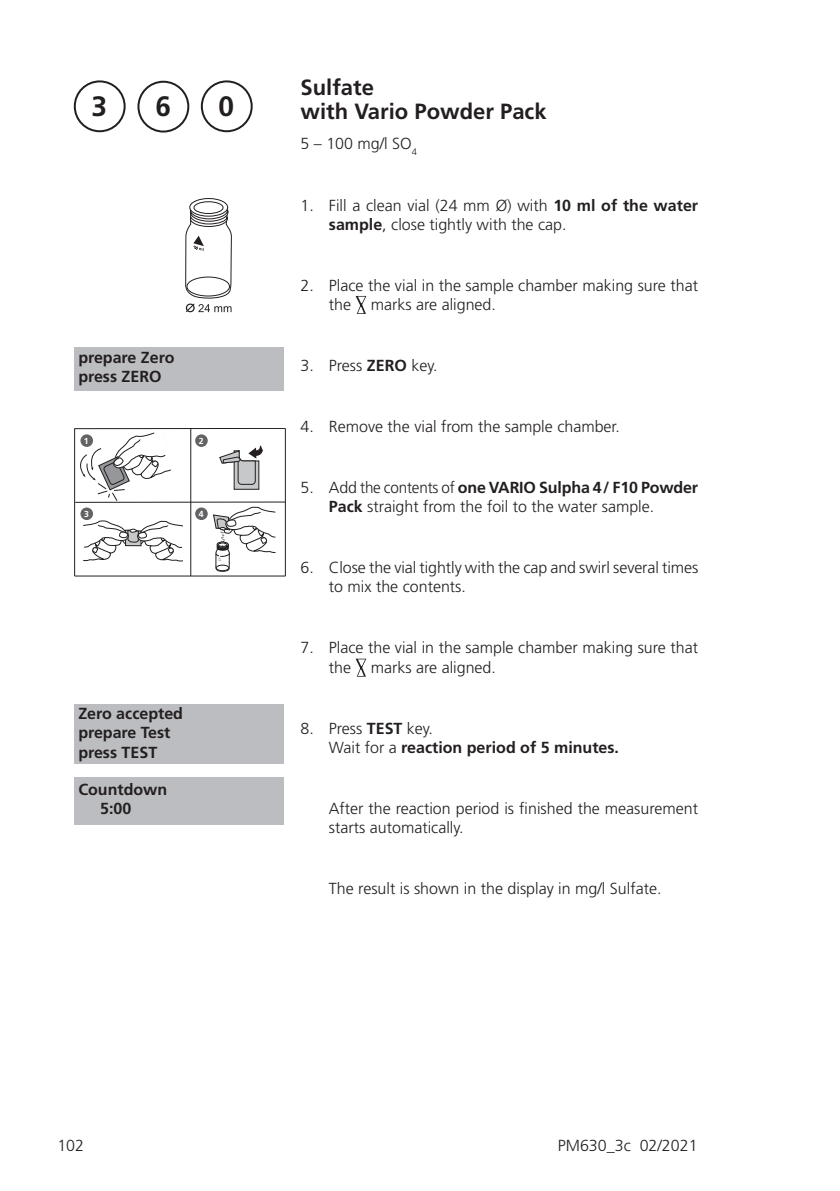
<style>
.page{position:relative;width:840px;height:1191px;background:#fff}
.page>*{position:absolute;margin:0;border:0;box-sizing:border-box;transform-origin:0 0}
.t1{font:700 28px "Frutiger LT";color:#231f20}
.t2{font:700 22px/24.2px "Frutiger LT";color:#231f20}
.t3{font:300 16px/19.2px "Frutiger LT";color:#231f20}
.t4{font:700 16px/19.2px "Frutiger LT";color:#231f20}
.t5{font:700 8.8px "Frutiger";color:#fff}
.s1{font-weight:700}
.s2{font-weight:300}
</style>
<div class="page">
<svg style="left:355px;top:296px;width:11px;height:18px"></svg>
<svg style="left:355px;top:658px;width:11px;height:18px"></svg>
<div style="left:74px;top:347px;width:210px;height:43px;background:#bcbdc0"></div>
<div style="left:74px;top:703px;width:210px;height:60px;background:#bcbdc0"></div>
<div style="left:74px;top:778px;width:210px;height:47px;background:#bcbdc0"></div>
<svg style="left:83px;top:520px;width:100px;height:41px"></svg>
<div style="left:195px;top:434px;width:12px;height:13px;background:#636366;border-radius:50%"></div>
<div style="left:80px;top:507px;width:13px;height:13px;background:#636366;border-radius:50%"></div>
<hr style="left:74px;top:428px;width:211px;height:1px;background:#231f20">
<hr style="left:75px;top:575px;width:210px;height:1px;background:#231f20">
<hr style="left:75px;top:502px;width:210px;height:1px;background:#231f20">
<svg style="left:75px;top:429px;width:103px;height:72px"></svg>
<div style="left:195px;top:507px;width:12px;height:13px;background:#636366;border-radius:50%"></div>
<hr style="left:285px;top:428px;width:1px;height:148px;background:#231f20">
<hr style="left:74px;top:428px;width:1px;height:148px;background:#231f20">
<hr style="left:190px;top:428px;width:1px;height:148px;background:#231f20">
<svg style="left:213px;top:428px;width:70px;height:144px"></svg>
<svg style="left:185px;top:198px;width:46px;height:114px"></svg>
<div style="left:137px;top:81px;width:52px;height:52px;border:2px solid #231f20;border-radius:50%"></div>
<div style="left:201px;top:80px;width:51px;height:52px;border:2px solid #231f20;border-radius:50%"></div>
<div style="left:74px;top:80px;width:52px;height:52px;border:2px solid #231f20;border-radius:50%"></div>
<h1 class="t1" style="left:91px;top:90px;width:17px">3</h1>
<h1 class="t1" style="left:155px;top:90px;width:17px">6</h1>
<h1 class="t1" style="left:218px;top:90px;width:17px">0</h1>
<p class="t4" style="left:78px;top:347px;width:98px">prepare Zero press ZERO</p>
<p class="t5" style="left:84px;top:435px;width:6px">1</p>
<p class="t5" style="left:199px;top:435px;width:6px">2</p>
<p class="t5" style="left:84px;top:508px;width:6px">3</p>
<p class="t5" style="left:199px;top:508px;width:6px">4</p>
<p class="t4" style="left:78px;top:704px;width:106px">Zero accepted prepare Test press TEST</p>
<p class="t4" style="left:100px;top:779px;width:69px;text-indent:-22px">Countdown<br>5:00</p>
<h2 class="t2" style="left:300px;top:75px;width:247px">Sulfate<br>with Vario Powder Pack</h2>
<p class="t3" style="left:300px;top:135px;width:118px">5 – 100 mg/l SO<sub>4</sub></p>
<p class="t3" style="left:329px;top:196px;width:370px;text-indent:-28px">1. Fill a clean vial (24 mm Ø) with <span class="s1">10 ml of the water sample</span>, close tightly with the cap.</p>
<p class="t3" style="left:329px;top:276px;width:370px;text-indent:-28px">2. Place the vial in the sample chamber making sure that the marks are aligned.</p>
<p class="t3" style="left:300px;top:356px;width:138px">3. Press <span class="s1">ZERO</span> key.</p>
<p class="t3" style="left:300px;top:417px;width:320px">4. Remove the vial from the sample chamber.</p>
<p class="t3" style="left:329px;top:478px;width:370px;text-indent:-28px">5. Add the contents of <span class="s1">one VARIO Sulpha 4/ F10 Powder<br>Pack</span> straight from the foil to the water sample.</p>
<p class="t3" style="left:329px;top:558px;width:371px;text-indent:-28px">6. Close the vial tightly with the cap and swirl several times to mix the contents.</p>
<p class="t3" style="left:329px;top:638px;width:370px;text-indent:-28px">7. Place the vial in the sample chamber making sure that the marks are aligned.</p>
<p class="t4" style="left:329px;top:718px;width:291px;text-indent:-28px"><span class="s2">8. Press</span> TEST <span class="s2">key.<br>Wait for a</span> reaction period of 5 minutes.</p>
<p class="t3" style="left:329px;top:799px;width:370px">After the reaction period is finished the measurement starts automatically.</p>
<p class="t3" style="left:329px;top:879px;width:334px">The result is shown in the display in mg/l Sulfate.</p>
<p class="t3" style="left:57px;top:1136px;width:28px">102</p>
<p class="t3" style="left:557px;top:1136px;width:141px">PM630_3c 02/2021</p>
</div>
